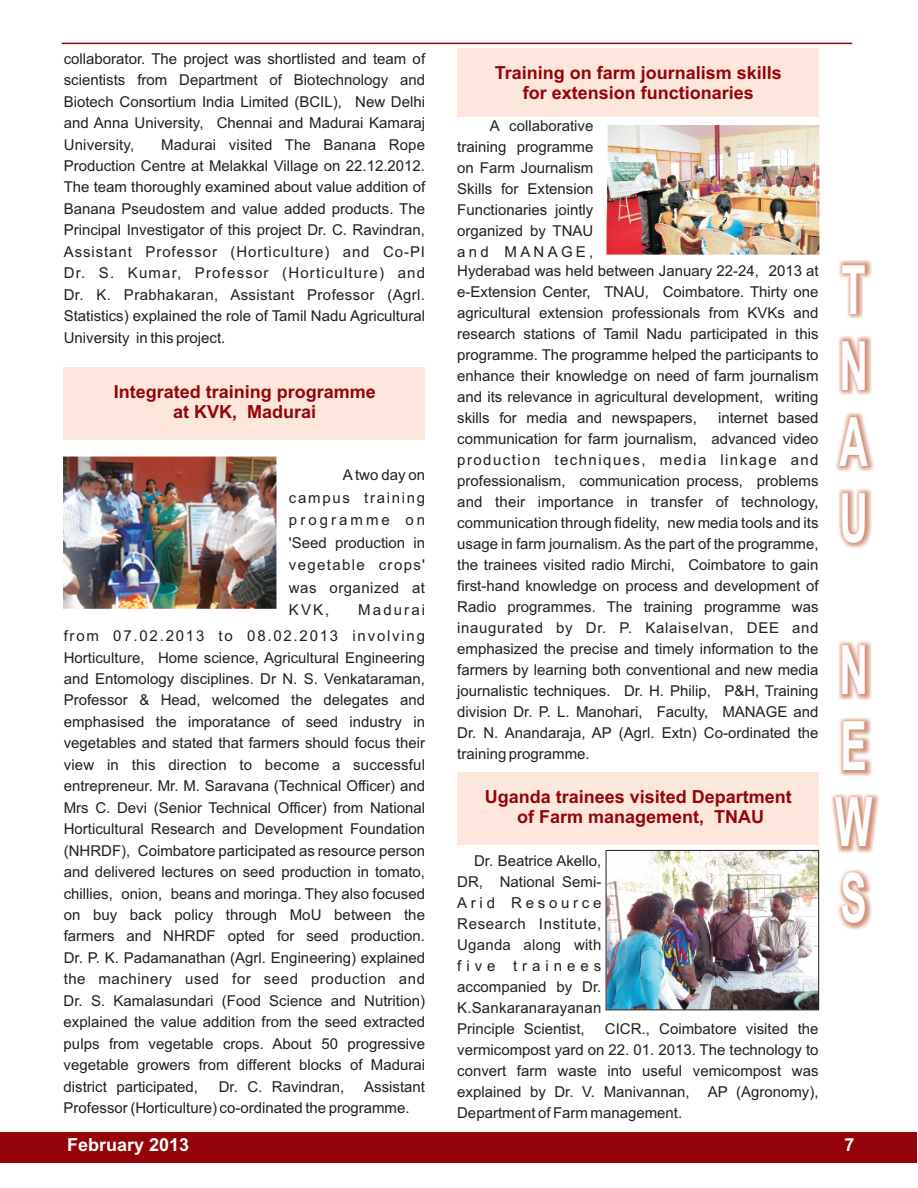
<style>
.page{position:relative;width:918px;height:1188px;background:#fff}
.page>*{position:absolute;margin:0;border:0;box-sizing:border-box;transform-origin:0 0}
.t1{font:700 68.1px/76.1px "Arial";color:#fff;text-align:justify;scale:.58 1}
.t2{font:700 18px/20.1px "Arial";color:#940408;text-align:center}
.t3{font:700 18px "Arial";color:#fff}
.t4{font:15px/21px "Arial";color:#231f20;text-align:justify}
.t5{font:15px "Arial";letter-spacing:.14em;color:#231f20}
</style>
<div class="page">
<img style="left:831px;top:261px;width:48px;height:669px">
<div style="left:0;top:1132px;width:917px;height:30px;background:#940408"></div>
<div style="left:457px;top:49px;width:362px;height:68px;background:#fde7dc"></div>
<div style="left:64px;top:367px;width:361px;height:73px;background:#fde7dc"></div>
<div style="left:457px;top:772px;width:362px;height:73px;background:#fde7dc"></div>
<hr style="left:62px;top:43px;width:790px;height:1px;background:#940408">
<img style="left:64px;top:456px;width:212px;height:152px">
<img style="left:606px;top:125px;width:214px;height:129px">
<img style="left:608px;top:852px;width:209px;height:156px">
<div style="left:606px;top:850px;width:213px;height:160px;border:1px solid #231f20"></div>
<p class="t4" style="left:64px;top:49px;width:363px;line-height:21.5px">collaborator. The project was shortlisted and team of scientists from Department of Biotechnology and Biotech Consortium India Limited (BCIL), New Delhi and Anna University, Chennai and Madurai Kamaraj University,</p>
<p class="t4" style="left:64px;top:135px;width:363px;line-height:21.5px;text-indent:97px">Madurai visited The Banana Rope Production Centre at Melakkal Village on 22.12.2012.<br>The team thoroughly examined about value addition of Banana Pseudostem and value added products. The Principal Investigator of this project Dr. C. Ravindran, Assistant Professor (Horticulture) and Co-PI Dr. S. Kumar, Professor (Horticulture) and Dr. K. Prabhakaran, Assistant Professor (Agrl.<br>Statistics) explained the role of Tamil Nadu Agricultural University in this project.</p>
<p class="t2" style="left:114px;top:383px;width:264px">Integrated training programme at KVK, Madurai</p>
<p class="t4" style="left:289px;top:465px;width:138px;line-height:22.5px;text-indent:54px">Atwo day on campus training programme on 'Seed production in vegetable crops' was organized at KVK,</p>
<p class="t5" style="left:358px;top:604px;width:68px">Madurai</p>
<p class="t4" style="left:64px;top:627px;width:363px;line-height:21.5px">from 07.02.2013 to 08.02.2013 involving Horticulture, Home science, Agricultural Engineering and Entomology disciplines. Dr N. S. Venkataraman, Professor &amp; Head, welcomed the delegates and emphasised the imporatance of seed industry in vegetables and stated that farmers should focus their view in this direction to become a successful entrepreneur. Mr. M. Saravana (Technical Officer) and Mrs C. Devi (Senior Technical Officer) from National Horticultural Research and Development Foundation (NHRDF), Coimbatore participated as resource person and delivered lectures on seed production in tomato, chillies, onion, beans and moringa. They also focused on buy back policy through MoU between the farmers and NHRDF opted for seed production.<br>Dr. P. K. Padamanathan (Agrl. Engineering) explained the machinery used for seed production and Dr. S. Kamalasundari (Food Science and Nutrition) explained the value addition from the seed extracted pulps from vegetable crops. About 50 progressive vegetable growers from different blocks of Madurai district participated,</p>
<p class="t4" style="left:219px;top:1077px;width:127px">Dr. C. Ravindran,</p>
<p class="t4" style="left:64px;top:1077px;width:363px;line-height:21.5px;text-indent:301px">Assistant<br>Professor (Horticulture) co-ordinated the programme.</p>
<p class="t2" style="left:495px;top:65px;width:289px">Training on farm journalism skills for extension functionaries</p>
<p class="t4" style="left:457px;top:117px;width:138px;text-indent:33px">A collaborative training programme on Farm Journalism Skills for Extension Functionaries jointly organized by TNAU and MANAGE,</p>
<p class="t4" style="left:457px;top:262px;width:363px">Hyderabad was held between January 22-24, 2013 at e-Extension Center, TNAU, Coimbatore. Thirty one agricultural extension professionals from KVKs and research stations of Tamil Nadu participated in this programme. The programme helped the participants to enhance their knowledge on need of farm journalism and its relevance in agricultural development, writing skills for media and newspapers,</p>
<p class="t4" style="left:457px;top:409px;width:363px;text-indent:261px">internet based communication for farm journalism, advanced video production techniques, media linkage and professionalism, communication process, problems and their importance in transfer of technology, communication through fidelity, new media tools and its usage in farm journalism. As the part of the programme, the trainees visited radio Mirchi, Coimbatore to gain first-hand knowledge on process and development of Radio programmes. The training programme was inaugurated by Dr. P. Kalaiselvan, DEE and emphasized the precise and timely information to the farmers by learning both conventional and new media journalistic techniques. Dr. H. Philip, P&amp;H, Training division Dr. P. L. Manohari, Faculty, MANAGE and Dr. N. Anandaraja, AP (Agrl. Extn) Co-ordinated the training programme.</p>
<p class="t2" style="left:485px;top:788px;width:309px">Uganda trainees visited Department of Farm management, TNAU</p>
<p class="t4" style="left:457px;top:851px;width:146px;text-indent:17px">Dr. Beatrice Akello, DR, National Semi-Arid Resource Research Institute, Uganda along with five trainees accompanied by Dr.<br>K.Sankaranarayanan</p>
<p class="t4" style="left:457px;top:1019px;width:363px;text-indent:148px">CICR., Coimbatore visited the vermicompost yard on 22. 01. 2013. The technology to convert farm waste into useful vemicompost was explained by Dr. V. Manivannan, AP (Agronomy), Department of Farm management.</p>
<p class="t4" style="left:457px;top:1019px;width:129px">Principle Scientist,</p>
<h1 class="t1" style="left:839px;top:258px;width:51px">T N A U</h1>
<h1 class="t1" style="left:835px;top:638px;width:66px">N E W S</h1>
<p class="t3" style="left:67px;top:1138px;width:124px">February 2013</p>
<p class="t3" style="left:844px;top:1138px;width:12px">7</p>
</div>
